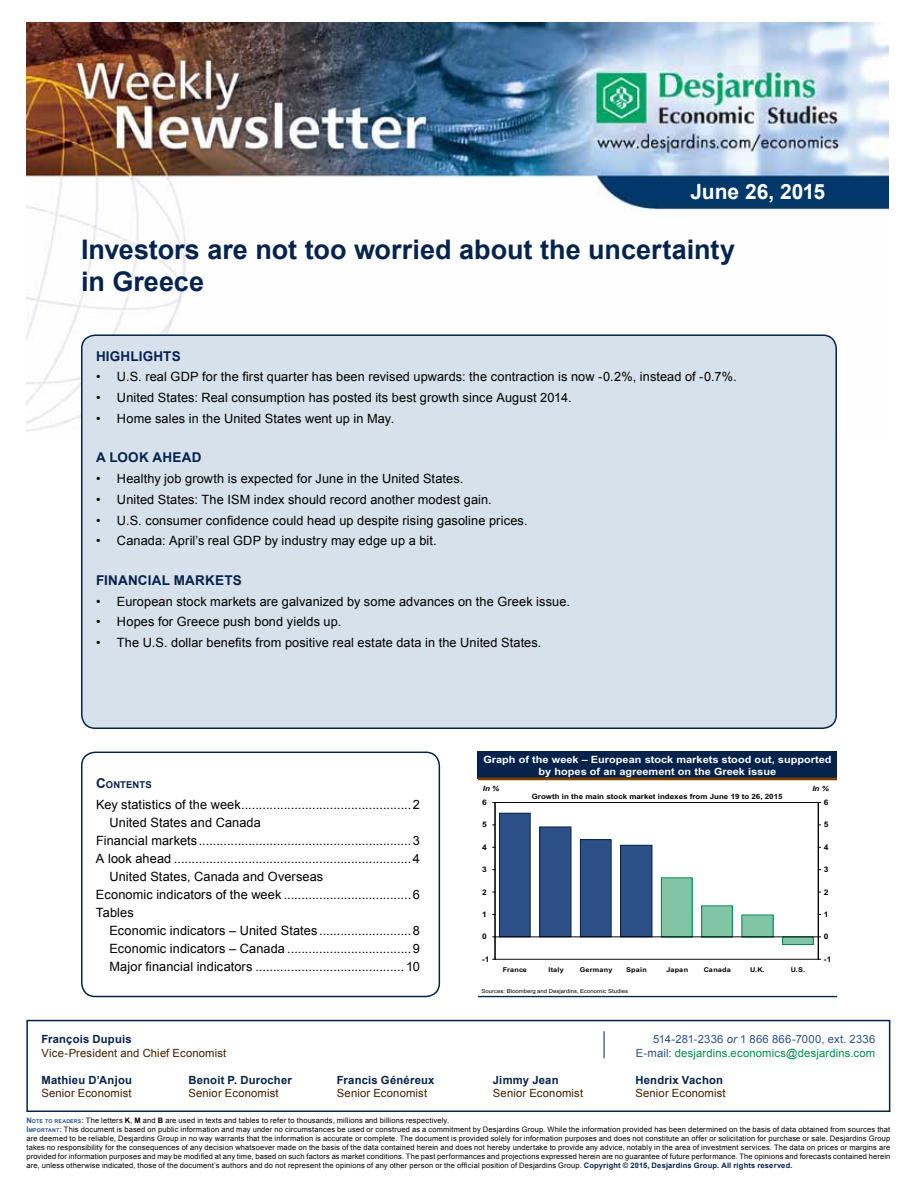
<style>
.page{position:relative;width:918px;height:1188px;background:#fff}
.page>*{position:absolute;margin:0;border:0;box-sizing:border-box;transform-origin:0 0}
.t1{font:700 27px/32.4px "Arial";color:#05234b}
.t2{font:700 21px "Arial";letter-spacing:-.005em;color:#fff}
.t3{font:700 13.5px "Arial";letter-spacing:.015em;color:#05234b}
.t4{font:12.75px "Arial";letter-spacing:.01em;color:#000}
.t5{font:11.25px "Arial";letter-spacing:.015em;color:#401f00}
.t6{font:700 11.25px "Arial";letter-spacing:.02em;color:#05234b}
.t7{font:11.25px "Arial";letter-spacing:.015em;color:#008b4d}
.t8{font:11.25px "Arial";letter-spacing:.025em;color:#2d5088}
.t9{font:700 10.05px/12px "Arial";color:#fff;text-align:center;scale:1.1 1}
.t10{font:700 9.45px "Arial";letter-spacing:.015em;color:#05234b}
.t11{font:700 7.65px "Arial";color:#000;scale:1.1 1}
.t12{font:7.5px/9px "Arial";letter-spacing:.02em;color:#000}
.t13{font:700 7.2px "Arial";color:#000;scale:1.1 1}
.t14{font:italic 700 7.2px "Arial";color:#000;scale:1.1 1}
.t15{font:700 6.6px "Arial";letter-spacing:.015em;color:#000;scale:1.1 1}
.t16{font:5.4px "Arial";letter-spacing:.005em;color:#000;scale:1.1 1}
.s1{font-size:13.5px}
.s2{font-style:italic}
.s3{color:#2d5088}
.s4{font-weight:700;color:#2d5088}
.s5{font-weight:700;font-size:5.25px;color:#2d5088}
.s6{font-weight:700}
.s7{font-weight:700;color:#05234b}
</style>
<div class="page">
<img style="left:26px;top:23px;width:862px;height:409px">
<svg style="left:26px;top:1019px;width:865px;height:93px"></svg>
<svg style="left:604px;top:1031px;width:1px;height:27px"></svg>
<div style="left:82px;top:335px;width:754px;height:393px;background:#d7e1eb;border-radius:14px"></div>
<div style="left:81px;top:334px;width:756px;height:395px;border:2px solid #05234b;border-radius:14px"></div>
<div style="left:81px;top:752px;width:359px;height:245px;border:2px solid #05234b;border-radius:14px"></div>
<div style="left:478px;top:751px;width:359px;height:28px;background:#05234b"></div>
<hr style="left:478px;top:777px;width:359px;height:3px;background:#803f00">
<hr style="left:478px;top:996px;width:359px;height:1px;background:#05234b">
<hr style="left:495px;top:802px;width:323px;height:1px;background:#000">
<hr style="left:495px;top:959px;width:323px;height:1px;background:#000">
<div style="left:499px;top:813px;width:31px;height:124px;background:#2d5088"></div>
<div style="left:499px;top:813px;width:31px;height:124px;border:1px solid #05234b"></div>
<div style="left:540px;top:827px;width:31px;height:110px;background:#2d5088"></div>
<div style="left:539px;top:827px;width:32px;height:110px;border:1px solid #05234b"></div>
<div style="left:580px;top:840px;width:31px;height:97px;background:#2d5088"></div>
<div style="left:580px;top:839px;width:31px;height:98px;border:1px solid #05234b"></div>
<div style="left:621px;top:845px;width:31px;height:92px;background:#2d5088"></div>
<div style="left:620px;top:845px;width:32px;height:92px;border:1px solid #05234b"></div>
<div style="left:662px;top:878px;width:30px;height:59px;background:#7fc5a6"></div>
<div style="left:661px;top:878px;width:31px;height:59px;border:1px solid #008b4d"></div>
<div style="left:702px;top:906px;width:31px;height:31px;background:#7fc5a6"></div>
<div style="left:701px;top:906px;width:32px;height:31px;border:1px solid #008b4d"></div>
<div style="left:742px;top:915px;width:31px;height:22px;background:#7fc5a6"></div>
<div style="left:783px;top:937px;width:31px;height:8px;background:#7fc5a6"></div>
<div style="left:782px;top:937px;width:32px;height:8px;border:1px solid #008b4d"></div>
<hr style="left:495px;top:803px;width:1px;height:156px;background:#000">
<hr style="left:495px;top:937px;width:323px;height:1px;background:#000">
<hr style="left:818px;top:803px;width:1px;height:156px;background:#000">
<h2 class="t2" style="left:690px;top:178px;width:136px">June 26, 2015</h2>
<h1 class="t1" style="left:81px;top:234px;width:656px">Investors are not too worried about the uncertainty in Greece</h1>
<h3 class="t3" style="left:96px;top:347px;width:19px">High</h3>
<h3 class="t3" style="left:131px;top:347px;width:17px">ligh</h3>
<h3 class="t3" style="left:163px;top:347px;width:19px">ts</h3>
<h3 class="t4" style="left:96px;top:369px;width:642px">• U.S. real GDP for the first quarter has been revised upwards: the contraction is now -0.2%, instead of -0.7%.</h3>
<h3 class="t4" style="left:96px;top:389px;width:477px">• United States: Real consumption has posted its best growth since August 2014.</h3>
<h3 class="t4" style="left:96px;top:410px;width:300px">• Home sales in the United States went up in May.</h3>
<h3 class="t3" style="left:96px;top:449px;width:97px">A look ah ead</h3>
<h3 class="t4" style="left:96px;top:470px;width:369px">• Healthy job growth is expected for June in the United States.</h3>
<h3 class="t4" style="left:96px;top:491px;width:397px">• United States: The ISM index should record another modest gain.</h3>
<h3 class="t4" style="left:96px;top:512px;width:433px">• U.S. consumer confidence could head up despite rising gasoline prices.</h3>
<h3 class="t4" style="left:96px;top:532px;width:342px">• Canada: April’s real GDP by industry may edge up a bit.</h3>
<h3 class="t3" style="left:96px;top:571px;width:147px">Financial markets</h3>
<h3 class="t4" style="left:96px;top:593px;width:476px">• European stock markets are galvanized by some advances on the Greek issue.</h3>
<h3 class="t4" style="left:96px;top:613px;width:247px">• Hopes for Greece push bond yields up.</h3>
<h3 class="t4" style="left:96px;top:634px;width:447px">• The U.S. dollar benefits from positive real estate data in the United States.</h3>
<p class="t10" style="left:96px;top:778px;width:57px"><span class="s1">C</span>ONTENTS</p>
<h3 class="t4" style="left:96px;top:796px;width:326px">Key statistics of the week................................................2</h3>
<h3 class="t4" style="left:110px;top:814px;width:153px">United States and Canada</h3>
<h3 class="t4" style="left:96px;top:832px;width:325px">Financial markets............................................................3</h3>
<h3 class="t4" style="left:96px;top:850px;width:325px">A look ahead ...................................................................4</h3>
<h3 class="t4" style="left:109px;top:868px;width:215px">United States, Canada and Overseas</h3>
<h3 class="t4" style="left:96px;top:886px;width:326px">Economic indicators of the week ....................................6</h3>
<h3 class="t4" style="left:96px;top:904px;width:39px">Tables</h3>
<h3 class="t4" style="left:109px;top:922px;width:312px">Economic indicators – United States ..........................8</h3>
<h3 class="t4" style="left:109px;top:940px;width:312px">Economic indicators – Canada ...................................9</h3>
<h3 class="t4" style="left:109px;top:958px;width:312px">Major financial indicators .......................................... 10</h3>
<h3 class="t9" style="left:483px;top:754px;width:318px">Graph of the week – European stock markets stood out, supported by hopes of an agreement on the Greek issue</h3>
<p class="t13" style="left:532px;top:792px;width:230px">Growth in the main stock market indexes from June 19 to 26, 2015</p>
<p class="t14" style="left:483px;top:784px;width:16px">In %</p>
<p class="t14" style="left:812px;top:784px;width:16px">In %</p>
<p class="t11" style="left:482px;top:798px;width:6px">6</p>
<p class="t11" style="left:824px;top:798px;width:6px">6</p>
<p class="t11" style="left:482px;top:820px;width:6px">5</p>
<p class="t11" style="left:824px;top:820px;width:6px">5</p>
<p class="t11" style="left:482px;top:843px;width:6px">4</p>
<p class="t11" style="left:824px;top:843px;width:6px">4</p>
<p class="t11" style="left:482px;top:865px;width:6px">3</p>
<p class="t11" style="left:824px;top:865px;width:6px">3</p>
<p class="t11" style="left:482px;top:887px;width:6px">2</p>
<p class="t11" style="left:824px;top:887px;width:6px">2</p>
<p class="t11" style="left:482px;top:910px;width:6px">1</p>
<p class="t11" style="left:824px;top:910px;width:6px">1</p>
<p class="t11" style="left:482px;top:932px;width:6px">0</p>
<p class="t11" style="left:824px;top:932px;width:6px">0</p>
<p class="t11" style="left:482px;top:955px;width:8px">-1</p>
<p class="t11" style="left:824px;top:955px;width:8px">-1</p>
<p class="t15" style="left:503px;top:965px;width:23px">France</p>
<p class="t15" style="left:549px;top:965px;width:15px">Italy</p>
<p class="t15" style="left:580px;top:965px;width:31px">Germany</p>
<p class="t15" style="left:626px;top:965px;width:20px">Spain</p>
<p class="t15" style="left:666px;top:965px;width:21px">Japan</p>
<p class="t15" style="left:704px;top:965px;width:26px">Canada</p>
<p class="t15" style="left:750px;top:965px;width:14px">U.K.</p>
<p class="t15" style="left:791px;top:965px;width:14px">U.S.</p>
<p class="t16" style="left:481px;top:988px;width:135px">Sources: Bloomberg and Desjardins, Economic Studies</p>
<h3 class="t6" style="left:41px;top:1032px;width:92px">François Dupuis</h3>
<h3 class="t8" style="left:653px;top:1032px;width:224px">514-281-2336 <span class="s2">or</span> 1 866 866-7000, ext. 2336</h3>
<h3 class="t5" style="left:41px;top:1045px;width:186px">Vice-President and Chief Economist</h3>
<h3 class="t7" style="left:636px;top:1045px;width:241px"><span class="s3">E-mail:</span> desjardins.economics@desjardins.com</h3>
<h3 class="t6" style="left:41px;top:1072px;width:92px">Mathieu D’Anjou</h3>
<h3 class="t6" style="left:188px;top:1072px;width:105px">Benoit P. Durocher</h3>
<h3 class="t6" style="left:337px;top:1072px;width:99px">Francis Généreux</h3>
<h3 class="t6" style="left:493px;top:1072px;width:67px">Jimmy Jean</h3>
<h3 class="t6" style="left:635px;top:1072px;width:89px">Hendrix Vachon</h3>
<h3 class="t5" style="left:41px;top:1086px;width:92px">Senior Economist</h3>
<h3 class="t5" style="left:188px;top:1086px;width:92px">Senior Economist</h3>
<h3 class="t5" style="left:337px;top:1086px;width:92px">Senior Economist</h3>
<h3 class="t5" style="left:493px;top:1086px;width:92px">Senior Economist</h3>
<h3 class="t5" style="left:635px;top:1086px;width:92px">Senior Economist</h3>
<p class="t12" style="left:26px;top:1116px;width:866px"><span class="s4">N</span><span class="s5">OTE TO READERS</span><span class="s4">:</span> The letters <span class="s6">K</span>, <span class="s6">M</span> and <span class="s6">B</span> are used in texts and tables to refer to thousands, millions and billions respectively.<br><span class="s4">I</span><span class="s5">MPORTANT</span><span class="s4">:</span> This document is based on public information and may under no circumstances be used or construed as a commitment by Desjardins Group. While the information provided has been determined on the basis of data obtained from sources that are deemed to be reliable, Desjardins Group in no way warrants that the information is accurate or complete. The document is provided solely for information purposes and does not constitute an offer or solicitation for purchase or sale. Desjardins Group takes no responsibility for the consequences of any decision whatsoever made on the basis of the data contained herein and does not hereby undertake to provide any advice, notably in the area of investment services. The data on prices or margins are provided for information purposes and may be modified at any time, based on such factors as market conditions. The past performances and projections expressed herein are no guarantee of future performance. The opinions and forecasts contained herein are, unless otherwise indicated, those of the document’s authors and do not represent the opinions of any other person or the official position of Desjardins Group. <span class="s7">Copyright © 2015, Desjardins Group. All rights reserved.</span></p>
</div>
